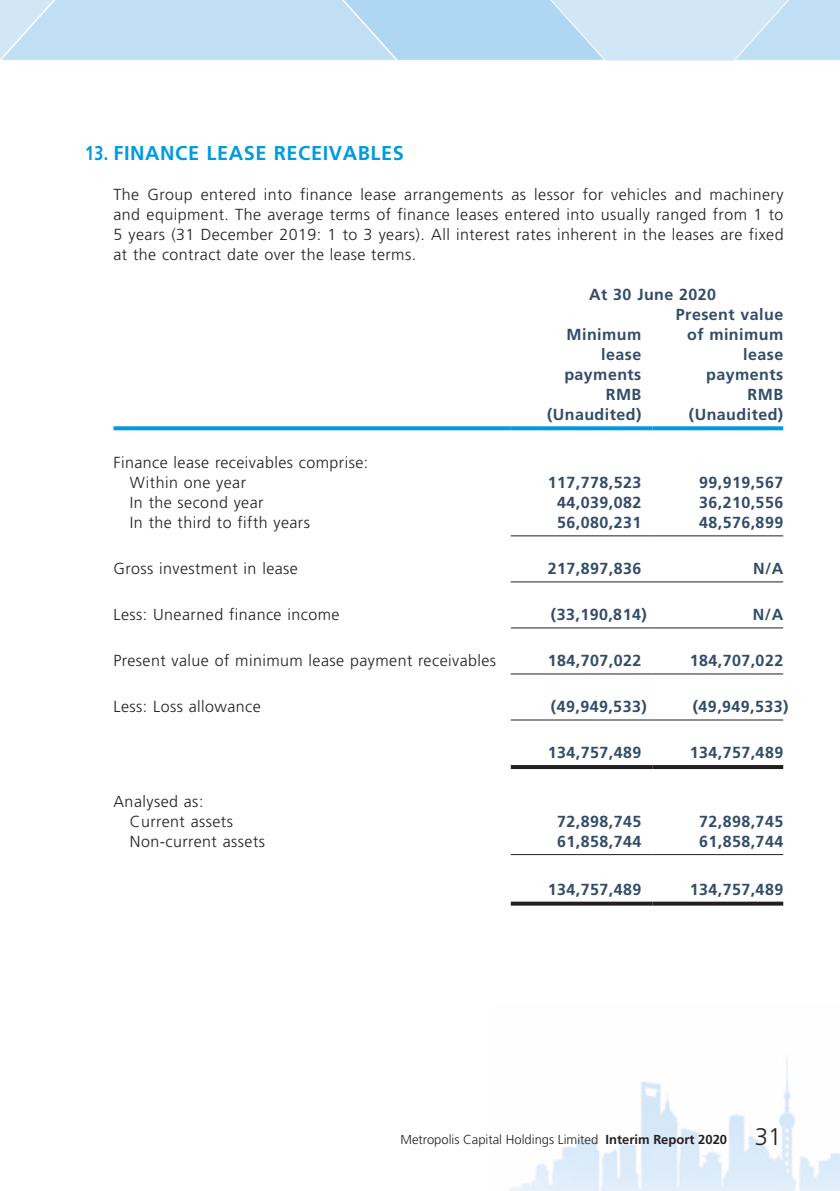
<style>
.page{position:relative;width:840px;height:1191px;background:#fff}
.page>*{position:absolute;margin:0;border:0;box-sizing:border-box;transform-origin:0 0}
.t1{font:700 20px "Frutiger LT Std";letter-spacing:.03em;color:#009bde;scale:.8 1}
.t2{font:300 16px/20px "Frutiger LT Std";letter-spacing:.03em;color:#231f20}
.t3{font:700 16px/20px "Frutiger LT Std";letter-spacing:.03em;color:#324c68;text-align:right}
.t4{font:300 13px "Frutiger LT Std";color:#231f20}
.s1{font-weight:700}
.s2{font-size:24px}
</style>
<div class="page">
<img style="left:509px;top:1057px;width:330px;height:134px">
<svg style="left:0;top:0;width:839px;height:61px;background:#c1def4"></svg>
<svg style="left:113px;top:426px;width:397px;height:4px;background:#13a2e0"></svg>
<svg style="left:510px;top:426px;width:142px;height:4px"></svg>
<svg style="left:652px;top:426px;width:130px;height:4px"></svg>
<hr style="left:510px;top:535px;width:142px;height:1px;background:#231f20">
<hr style="left:652px;top:535px;width:130px;height:1px;background:#231f20">
<hr style="left:510px;top:581px;width:142px;height:1px;background:#231f20">
<hr style="left:652px;top:581px;width:130px;height:1px;background:#231f20">
<hr style="left:510px;top:627px;width:142px;height:1px;background:#231f20">
<hr style="left:652px;top:627px;width:130px;height:1px;background:#231f20">
<hr style="left:510px;top:673px;width:142px;height:1px;background:#231f20">
<hr style="left:652px;top:673px;width:130px;height:1px;background:#231f20">
<hr style="left:510px;top:719px;width:142px;height:1px;background:#231f20">
<hr style="left:652px;top:719px;width:130px;height:1px;background:#231f20">
<hr style="left:510px;top:765px;width:142px;height:4px;background:#231f20">
<hr style="left:652px;top:765px;width:130px;height:4px;background:#231f20">
<hr style="left:510px;top:854px;width:142px;height:1px;background:#231f20">
<hr style="left:652px;top:854px;width:130px;height:1px;background:#231f20">
<svg style="left:510px;top:901px;width:142px;height:4px"></svg>
<svg style="left:652px;top:901px;width:130px;height:4px"></svg>
<p class="t1" style="left:85px;top:141px;width:400px">13. FINANCE LEASE RECEIVABLES</p>
<p class="t2" style="left:113px;top:184px;width:671px;text-align:justify">The Group entered into finance lease arrangements as lessor for vehicles and machinery and equipment. The average terms of finance leases entered into usually ranged from 1 to 5 years (31 December 2019: 1 to 3 years). All interest rates inherent in the leases are fixed at the contract date over the lease terms.</p>
<p class="t3" style="left:589px;top:284px;width:128px">At 30 June 2020</p>
<p class="t3" style="left:564px;top:324px;width:78px">Minimum lease payments</p>
<p class="t3" style="left:675px;top:304px;width:109px">Present value of minimum lease payments</p>
<p class="t2" style="left:130px;top:453px;width:240px;text-indent:-16px">Finance lease receivables comprise:<br>Within one year</p>
<p class="t3" style="left:605px;top:384px;width:37px">RMB</p>
<p class="t3" style="left:747px;top:384px;width:37px">RMB</p>
<p class="t3" style="left:546px;top:404px;width:96px">(Unaudited)</p>
<p class="t3" style="left:688px;top:404px;width:96px">(Unaudited)</p>
<p class="t3" style="left:547px;top:473px;width:95px">117,778,523</p>
<p class="t3" style="left:698px;top:473px;width:86px">99,919,567</p>
<p class="t2" style="left:130px;top:493px;width:135px">In the second year</p>
<p class="t3" style="left:557px;top:493px;width:86px">44,039,082</p>
<p class="t3" style="left:698px;top:493px;width:86px">36,210,556</p>
<p class="t2" style="left:130px;top:513px;width:181px">In the third to fifth years</p>
<p class="t3" style="left:557px;top:513px;width:86px">56,080,231</p>
<p class="t3" style="left:698px;top:513px;width:86px">48,576,899</p>
<p class="t2" style="left:113px;top:559px;width:186px">Gross investment in lease</p>
<p class="t3" style="left:547px;top:559px;width:95px">217,897,836</p>
<p class="t3" style="left:752px;top:559px;width:32px">N/A</p>
<p class="t2" style="left:113px;top:605px;width:227px">Less: Unearned finance income</p>
<p class="t3" style="left:550px;top:605px;width:97px">(33,190,814)</p>
<p class="t3" style="left:752px;top:605px;width:32px">N/A</p>
<p class="t2" style="left:113px;top:651px;width:384px">Present value of minimum lease payment receivables</p>
<p class="t3" style="left:547px;top:651px;width:95px">184,707,022</p>
<p class="t3" style="left:689px;top:651px;width:95px">184,707,022</p>
<p class="t2" style="left:113px;top:697px;width:149px">Less: Loss allowance</p>
<p class="t3" style="left:550px;top:697px;width:97px">(49,949,533)</p>
<p class="t3" style="left:692px;top:697px;width:97px">(49,949,533)</p>
<p class="t3" style="left:547px;top:743px;width:95px">134,757,489</p>
<p class="t3" style="left:689px;top:743px;width:95px">134,757,489</p>
<p class="t2" style="left:130px;top:791px;width:104px;text-indent:-16px">Analysed as:<br>Current assets</p>
<p class="t3" style="left:557px;top:811px;width:86px">72,898,745</p>
<p class="t3" style="left:698px;top:811px;width:86px">72,898,745</p>
<p class="t2" style="left:130px;top:831px;width:136px">Non-current assets</p>
<p class="t3" style="left:557px;top:831px;width:86px">61,858,744</p>
<p class="t3" style="left:698px;top:831px;width:86px">61,858,744</p>
<p class="t3" style="left:547px;top:879px;width:95px">134,757,489</p>
<p class="t3" style="left:689px;top:879px;width:95px">134,757,489</p>
<p class="t4" style="left:400px;top:1132px;width:382px">Metropolis Capital Holdings Limited <span class="s1">Interim Report 2020</span> <span class="s2">31</span></p>
</div>
